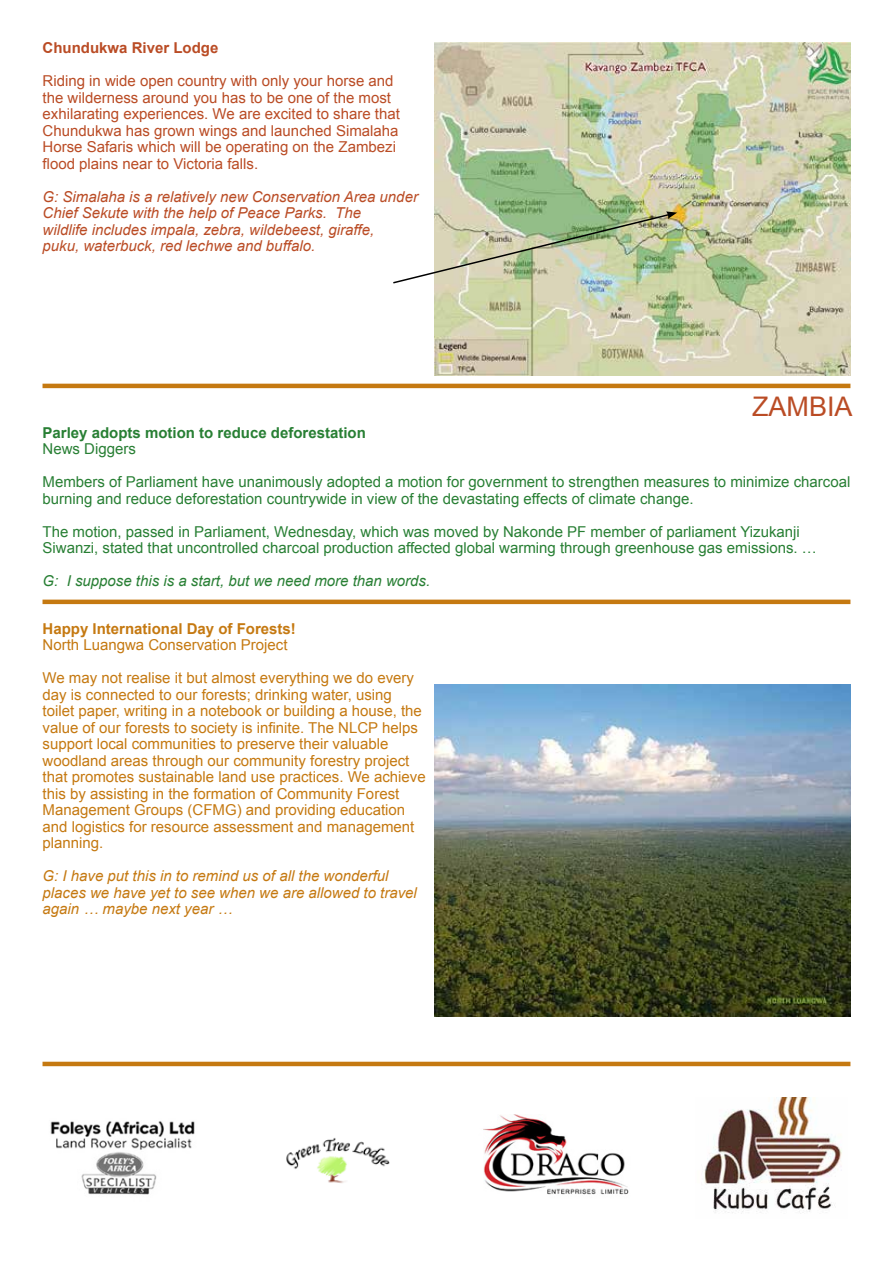
<style>
.page{position:relative;width:893px;height:1263px;background:#fff}
.page>*{position:absolute;margin:0;border:0;box-sizing:border-box;transform-origin:0 0}
.t1{font:27px "Arial";color:#ba4c25}
.t2{font:15px/16.5px "Arial";color:#c57911}
.t3{font:15px/16.5px "Arial";color:#287f34}
.t4{font:15px/16.5px "Arial";color:#ba4c25}
.t5{font:italic 15px/16.5px "Arial";color:#ba4c25}
.t6{font:italic 15px/16.5px "Arial";color:#c57911}
.t7{font:italic 15px "Arial";color:#287f34}
.t8{font:700 15px "Arial";color:#287f34}
.t9{font:700 15px "Arial";color:#c57911}
.t10{font:700 15px "Arial";color:#ba4c25}
</style>
<div class="page">
<hr style="left:43px;top:600px;width:807px;height:4px;background:#c57911">
<img style="left:50px;top:1121px;width:145px;height:74px">
<img style="left:286px;top:1138px;width:104px;height:45px">
<img style="left:483px;top:1114px;width:146px;height:81px">
<img style="left:704px;top:1097px;width:138px;height:117px">
<hr style="left:43px;top:1062px;width:807px;height:4px;background:#c57911">
<img style="left:435px;top:43px;width:415px;height:332px">
<img style="left:393px;top:211px;width:284px;height:74px">
<hr style="left:43px;top:384px;width:807px;height:4px;background:#c57911">
<img style="left:435px;top:684px;width:415px;height:333px">
<p class="t10" style="left:43px;top:38px;width:177px">Chundukwa River Lodge</p>
<p class="t4" style="left:43px;top:73px;width:359px">Riding in wide open country with only your horse and the wilderness around you has to be one of the most exhilarating experiences. We are excited to share that Chundukwa has grown wings and launched Simalaha Horse Safaris which will be operating on the Zambezi flood plains near to Victoria falls.</p>
<p class="t5" style="left:43px;top:189px;width:377px">G: Simalaha is a relatively new Conservation Area under Chief Sekute with the help of Peace Parks. The<br>wildlife includes impala, zebra, wildebeest, giraffe,<br>puku, waterbuck, red lechwe and buffalo.</p>
<h1 class="t1" style="left:752px;top:389px;width:102px">ZAMBIA</h1>
<p class="t8" style="left:43px;top:423px;width:325px">Parley adopts motion to reduce deforestation</p>
<p class="t3" style="left:43px;top:441px;width:95px">News Diggers</p>
<p class="t3" style="left:43px;top:474px;width:809px">Members of Parliament have unanimously adopted a motion for government to strengthen measures to minimize charcoal burning and reduce deforestation countrywide in view of the devastating effects of climate change.</p>
<p class="t3" style="left:43px;top:523px;width:776px">The motion, passed in Parliament, Wednesday, which was moved by Nakonde PF member of parliament Yizukanji<br>Siwanzi, stated that uncontrolled charcoal production affected global warming through greenhouse gas emissions. …</p>
<p class="t7" style="left:43px;top:571px;width:389px">G: I suppose this is a start, but we need more than words.</p>
<p class="t9" style="left:43px;top:618px;width:255px">Happy International Day of Forests!</p>
<p class="t2" style="left:43px;top:637px;width:247px">North Luangwa Conservation Project</p>
<p class="t2" style="left:43px;top:670px;width:385px">We may not realise it but almost everything we do every day is connected to our forests; drinking water, using toilet paper, writing in a notebook or building a house, the value of our forests to society is infinite. The NLCP helps support local communities to preserve their valuable woodland areas through our community forestry project that promotes sustainable land use practices. We achieve this by assisting in the formation of Community Forest Management Groups (CFMG) and providing education and logistics for resource assessment and management planning.</p>
<p class="t6" style="left:43px;top:868px;width:376px">G: I have put this in to remind us of all the wonderful places we have yet to see when we are allowed to travel again … maybe next year …</p>
</div>
